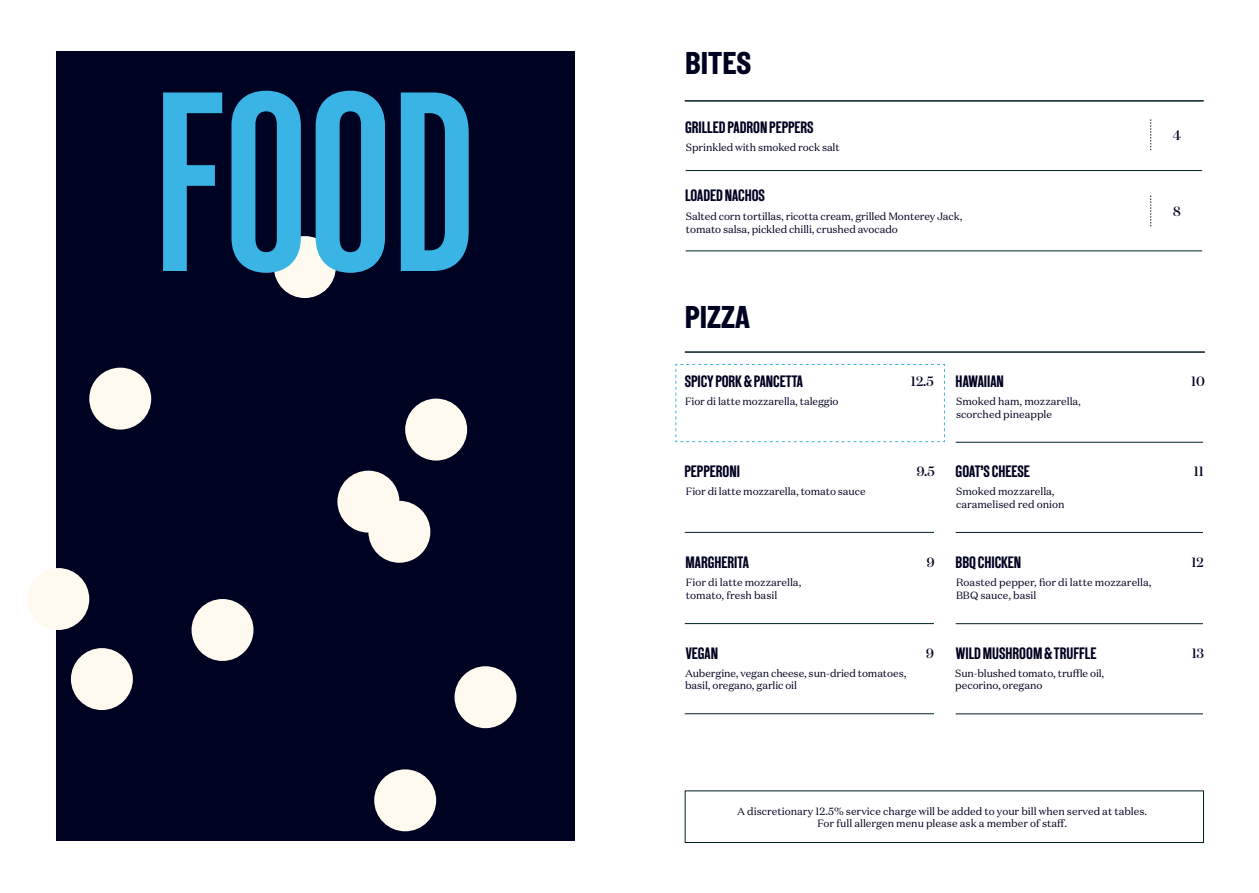
<style>
.page{position:relative;width:1259px;height:893px;background:#fff}
.page>*{position:absolute;margin:0;border:0;box-sizing:border-box;transform-origin:0 0}
.t1{font:255px "New Grotesk Square THREE";color:#3ab4e5}
.t2{font:31.5px "New Grotesk Square FIVE";color:#000221}
.t3{font:16.5px "New Grotesk Square FOUR";color:#000221}
.t4{font:500 13.5px "Domaine Display";color:#000221}
.t5{font:10.5px/12.6px "Domaine Text";color:#000221}
</style>
<div class="page">
<div style="left:56px;top:52px;width:518px;height:789px;background:#000221"></div>
<div style="left:191px;top:599px;width:62px;height:62px;background:#fffaf0;border-radius:50%"></div>
<div style="left:89px;top:368px;width:62px;height:62px;background:#fffaf0;border-radius:50%"></div>
<div style="left:274px;top:236px;width:62px;height:62px;background:#fffaf0;border-radius:50%"></div>
<div style="left:337px;top:471px;width:62px;height:62px;background:#fffaf0;border-radius:50%"></div>
<div style="left:71px;top:648px;width:62px;height:62px;background:#fffaf0;border-radius:50%"></div>
<div style="left:27px;top:568px;width:62px;height:62px;background:#fffaf0;border-radius:50%"></div>
<div style="left:368px;top:501px;width:62px;height:62px;background:#fffaf0;border-radius:50%"></div>
<div style="left:374px;top:769px;width:62px;height:62px;background:#fffaf0;border-radius:50%"></div>
<div style="left:454px;top:666px;width:62px;height:62px;background:#fffaf0;border-radius:50%"></div>
<div style="left:405px;top:399px;width:62px;height:62px;background:#fffaf0;border-radius:50%"></div>
<hr style="left:685px;top:100px;width:518px;height:2px;background:#012024">
<hr style="left:685px;top:170px;width:517px;height:1px;background:#012024">
<hr style="left:685px;top:251px;width:517px;height:1px;background:#012024">
<svg style="left:1150px;top:119px;width:1px;height:31px"></svg>
<svg style="left:1150px;top:196px;width:1px;height:30px"></svg>
<hr style="left:685px;top:532px;width:249px;height:1px;background:#012024">
<hr style="left:955px;top:532px;width:248px;height:1px;background:#012024">
<hr style="left:685px;top:623px;width:249px;height:1px;background:#012024">
<hr style="left:955px;top:623px;width:248px;height:1px;background:#012024">
<hr style="left:685px;top:713px;width:249px;height:1px;background:#012024">
<hr style="left:955px;top:714px;width:248px;height:1px;background:#012024">
<hr style="left:955px;top:442px;width:248px;height:1px;background:#012024">
<hr style="left:685px;top:351px;width:519px;height:2px;background:#012024">
<div style="left:685px;top:791px;width:518px;height:52px;border:1px solid #012024"></div>
<svg style="left:675px;top:364px;width:270px;height:78px"></svg>
<h1 class="t1" style="left:155px;top:33px;width:322px">FOOD</h1>
<h2 class="t2" style="left:685px;top:44px;width:68px">BITES</h2>
<h3 class="t3" style="left:685px;top:117px;width:130px">GRILLED PADRON PEPPERS</h3>
<p class="t5" style="left:686px;top:141px;width:155px">Sprinkled with smoked rock salt</p>
<h3 class="t3" style="left:685px;top:186px;width:81px">LOADED NACHOS</h3>
<p class="t5" style="left:686px;top:210px;width:278px">Salted corn tortillas, ricotta cream, grilled Monterey Jack, tomato salsa, pickled chilli, crushed avocado</p>
<h2 class="t2" style="left:685px;top:297px;width:67px">PIZZA</h2>
<p class="t4" style="left:1172px;top:127px;width:10px">4</p>
<p class="t4" style="left:1173px;top:203px;width:9px">8</p>
<h3 class="t3" style="left:684px;top:371px;width:120px">SPICY PORK &amp; PANCETTA</h3>
<p class="t4" style="left:911px;top:373px;width:24px">12.5</p>
<p class="t5" style="left:685px;top:395px;width:155px">Fior di latte mozzarella, taleggio</p>
<h3 class="t3" style="left:684px;top:462px;width:57px">PEPPERONI</h3>
<p class="t4" style="left:916px;top:463px;width:19px">9.5</p>
<p class="t5" style="left:686px;top:485px;width:181px">Fior di latte mozzarella, tomato sauce</p>
<h3 class="t3" style="left:685px;top:553px;width:65px">MARGHERITA</h3>
<p class="t4" style="left:927px;top:554px;width:9px">9</p>
<p class="t5" style="left:686px;top:576px;width:117px">Fior di latte mozzarella, tomato, fresh basil</p>
<h3 class="t3" style="left:686px;top:643px;width:34px">VEGAN</h3>
<p class="t4" style="left:926px;top:644px;width:9px">9</p>
<p class="t5" style="left:685px;top:666px;width:223px">Aubergine, vegan cheese, sun-dried tomatoes, basil, oregano, garlic oil</p>
<h3 class="t3" style="left:955px;top:371px;width:50px">HAWAIIAN</h3>
<p class="t4" style="left:1191px;top:373px;width:15px">10</p>
<p class="t5" style="left:956px;top:395px;width:126px">Smoked ham, mozzarella, scorched pineapple</p>
<h3 class="t3" style="left:955px;top:462px;width:76px">GOAT’S CHEESE</h3>
<p class="t4" style="left:1193px;top:463px;width:11px">11</p>
<p class="t5" style="left:956px;top:485px;width:110px">Smoked mozzarella, caramelised red onion</p>
<h3 class="t3" style="left:955px;top:553px;width:67px">BBQ CHICKEN</h3>
<p class="t4" style="left:1191px;top:554px;width:14px">12</p>
<p class="t5" style="left:956px;top:576px;width:197px">Roasted pepper, fior di latte mozzarella,<br>BBQ sauce, basil</p>
<h3 class="t3" style="left:956px;top:643px;width:142px">WILD MUSHROOM &amp; TRUFFLE</h3>
<p class="t4" style="left:1191px;top:644px;width:14px">13</p>
<p class="t5" style="left:955px;top:666px;width:151px">Sun-blushed tomato, truffle oil, pecorino, oregano</p>
<p class="t5" style="left:737px;top:804px;width:411px;text-align:center">A discretionary 12.5% service charge will be added to your bill when served at tables.<br>For full allergen menu please ask a member of staff.</p>
</div>
